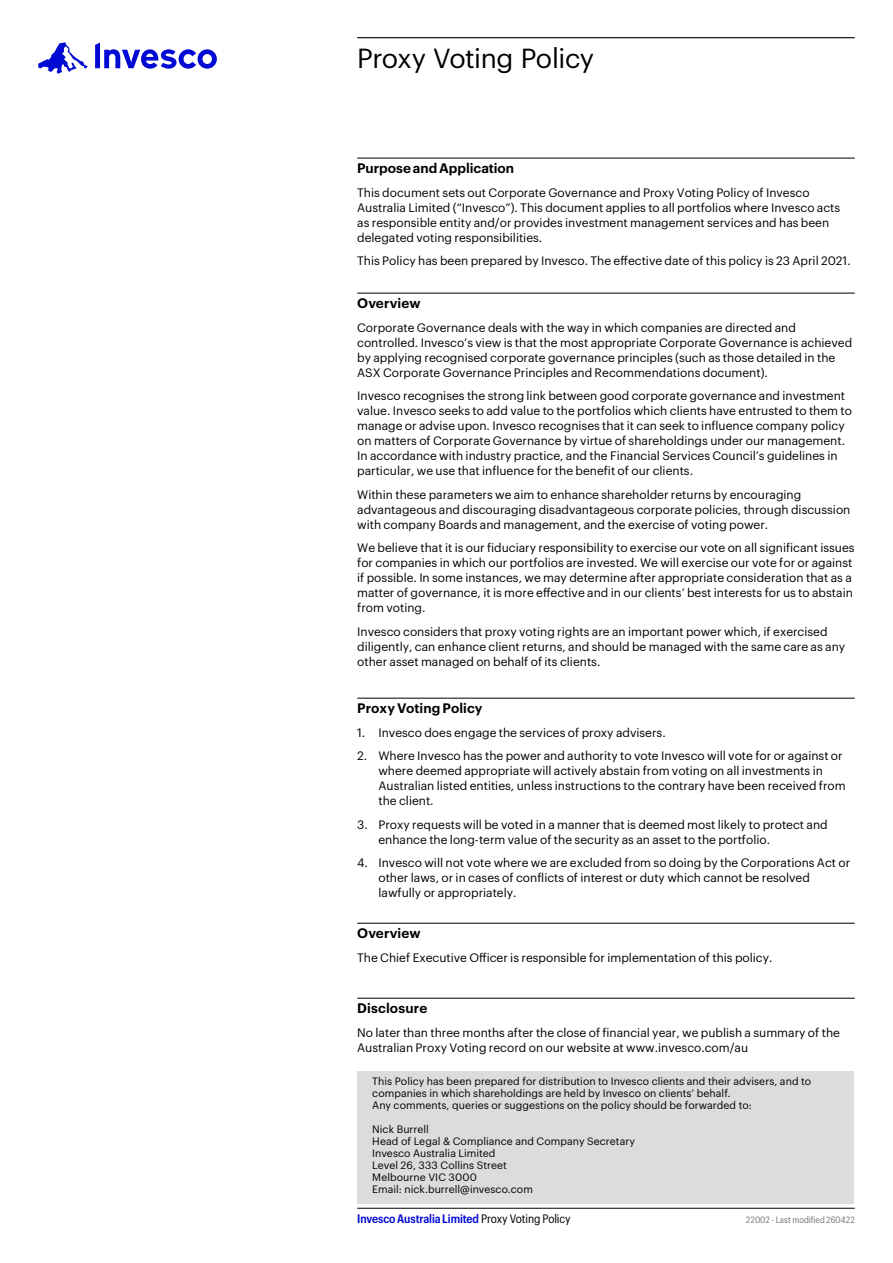
<style>
.page{position:relative;width:893px;height:1263px;background:#fff}
.page>*{position:absolute;margin:0;border:0;box-sizing:border-box;transform-origin:0 0}
.Header___Graphik_18{font:27px "Graphik";letter-spacing:-.015em;color:#000}
.Body___Graphik_8_10p{font:600 13.5px "Graphik";letter-spacing:.005em;color:#000}
.Body{font:12px/15px "Graphik";color:#000}
.Legal___Graphik_Comp{font:600 12px "Graphik Compact LC";letter-spacing:-.01em;color:#000ad2}
.Quote___Graphik_10_1{font:10.5px/12px "Graphik";letter-spacing:.005em;color:#000}
.Legal___Graphik_Comp-2{font:9px "Graphik Compact LC";letter-spacing:.01em;color:#767676}
.s1{font-weight:400;color:#000}
</style>
<div class="page">
<hr style="left:357px;top:158px;width:498px;height:1px;background:#000">
<hr style="left:357px;top:293px;width:498px;height:1px;background:#000">
<hr style="left:357px;top:698px;width:498px;height:1px;background:#000">
<hr style="left:357px;top:923px;width:498px;height:1px;background:#000">
<hr style="left:357px;top:998px;width:498px;height:1px;background:#000">
<hr style="left:357px;top:1208px;width:498px;height:1px;background:#000">
<hr style="left:357px;top:37px;width:498px;height:1px;background:#000">
<svg style="left:38px;top:43px;width:50px;height:31px"></svg>
<svg style="left:95px;top:43px;width:122px;height:26px"></svg>
<div style="left:357px;top:1071px;width:496px;height:133px;background:#dcdcdc"></div>
<p class="Header___Graphik_18" style="left:357px;top:38px;width:238px">Proxy Voting Policy</p>
<p class="Body___Graphik_8_10p" style="left:357px;top:158px;width:159px">Purpose and Application</p>
<p class="Body" style="left:357px;top:184px;width:485px">This document sets out Corporate Governance and Proxy Voting Policy of Invesco Australia Limited (“Invesco”). This document applies to all portfolios where Invesco acts as responsible entity and/or provides investment management services and has been delegated voting responsibilities.</p>
<p class="Body" style="left:357px;top:252px;width:495px">This Policy has been prepared by Invesco. The effective date of this policy is 23 April 2021.</p>
<p class="Body___Graphik_8_10p" style="left:357px;top:293px;width:65px">Overview</p>
<p class="Body" style="left:357px;top:319px;width:496px">Corporate Governance deals with the way in which companies are directed and controlled. Invesco’s view is that the most appropriate Corporate Governance is achieved by applying recognised corporate governance principles (such as those detailed in the ASX Corporate Governance Principles and Recommendations document).</p>
<p class="Body" style="left:357px;top:387px;width:496px">Invesco recognises the strong link between good corporate governance and investment value. Invesco seeks to add value to the portfolios which clients have entrusted to them to manage or advise upon. Invesco recognises that it can seek to influence company policy on matters of Corporate Governance by virtue of shareholdings under our management.<br>In accordance with industry practice, and the Financial Services Council’s guidelines in particular, we use that influence for the benefit of our clients.</p>
<p class="Body" style="left:357px;top:486px;width:495px">Within these parameters we aim to enhance shareholder returns by encouraging advantageous and discouraging disadvantageous corporate policies, through discussion with company Boards and management, and the exercise of voting power.</p>
<p class="Body" style="left:357px;top:539px;width:499px">We believe that it is our fiduciary responsibility to exercise our vote on all significant issues for companies in which our portfolios are invested. We will exercise our vote for or against if possible. In some instances, we may determine after appropriate consideration that as a matter of governance, it is more effective and in our clients’ best interests for us to abstain from voting.</p>
<p class="Body" style="left:357px;top:623px;width:489px">Invesco considers that proxy voting rights are an important power which, if exercised diligently, can enhance client returns, and should be managed with the same care as any other asset managed on behalf of its clients.</p>
<p class="Body___Graphik_8_10p" style="left:357px;top:698px;width:127px">Proxy Voting Policy</p>
<p class="Body" style="left:357px;top:724px;width:310px">1. Invesco does engage the services of proxy advisers.</p>
<p class="Body" style="left:378px;top:747px;width:469px;text-indent:-21px">2. Where Invesco has the power and authority to vote Invesco will vote for or against or where deemed appropriate will actively abstain from voting on all investments in Australian listed entities, unless instructions to the contrary have been received from the client.</p>
<p class="Body" style="left:378px;top:816px;width:451px;text-indent:-21px">3. Proxy requests will be voted in a manner that is deemed most likely to protect and enhance the long-term value of the security as an asset to the portfolio.</p>
<p class="Body" style="left:378px;top:854px;width:473px;text-indent:-21px">4. Invesco will not vote where we are excluded from so doing by the Corporations Act or other laws, or in cases of conflicts of interest or duty which cannot be resolved lawfully or appropriately.</p>
<p class="Body___Graphik_8_10p" style="left:357px;top:923px;width:65px">Overview</p>
<p class="Body" style="left:357px;top:949px;width:417px">The Chief Executive Officer is responsible for implementation of this policy.</p>
<p class="Body___Graphik_8_10p" style="left:357px;top:998px;width:72px">Disclosure</p>
<p class="Body" style="left:357px;top:1024px;width:484px">No later than three months after the close of financial year, we publish a summary of the<br>Australian Proxy Voting record on our website at www.invesco.com/au</p>
<p class="Quote___Graphik_10_1" style="left:372px;top:1074px;width:440px">This Policy has been prepared for distribution to Invesco clients and their advisers, and to companies in which shareholdings are held by Invesco on clients’ behalf.<br>Any comments, queries or suggestions on the policy should be forwarded to:</p>
<p class="Quote___Graphik_10_1" style="left:372px;top:1122px;width:58px">Nick Burrell</p>
<p class="Quote___Graphik_10_1" style="left:372px;top:1134px;width:264px">Head of Legal &amp; Compliance and Company Secretary</p>
<p class="Quote___Graphik_10_1" style="left:372px;top:1146px;width:125px">Invesco Australia Limited</p>
<p class="Quote___Graphik_10_1" style="left:372px;top:1158px;width:136px">Level 26, 333 Collins Street</p>
<p class="Quote___Graphik_10_1" style="left:372px;top:1170px;width:106px">Melbourne VIC 3000</p>
<p class="Quote___Graphik_10_1" style="left:372px;top:1182px;width:162px">Email: nick.burrell@invesco.com</p>
<p class="Legal___Graphik_Comp" style="left:357px;top:1210px;width:215px">Invesco Australia Limited <span class="s1">Proxy Voting Policy</span></p>
<p class="Legal___Graphik_Comp-2" style="left:746px;top:1214px;width:110px">22002 - Last modified 260422</p>
</div>
